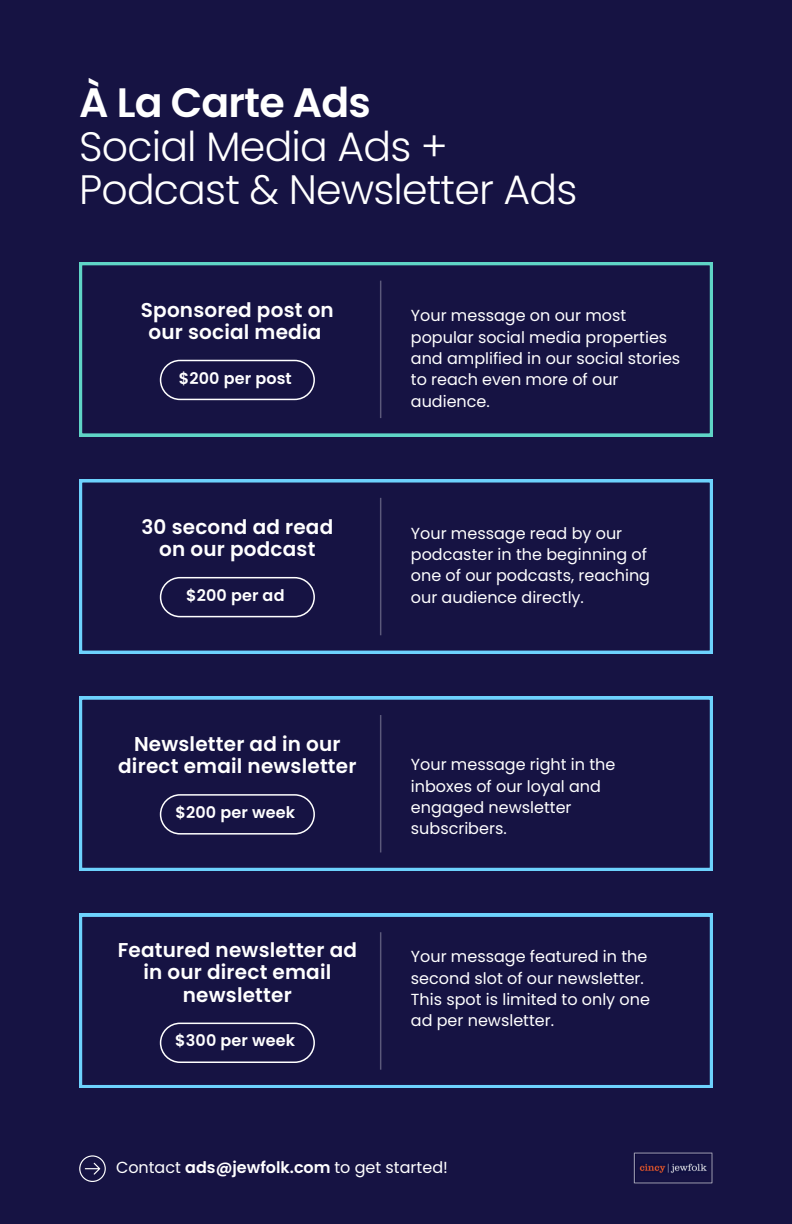
<style>
.page{position:relative;width:792px;height:1224px;background:#161343}
.page>*{position:absolute;margin:0;border:0;box-sizing:border-box;transform-origin:0 0}
.t1{font:300 41px/43.6px "Poppins";letter-spacing:-.02em;color:#fff}
.t2{font:600 20px/22.4px "Poppins";letter-spacing:.01em;color:#fff;text-align:center}
.t3{font:16px/21.4px "Poppins";color:#fff}
.t4{font:600 16px "Poppins";letter-spacing:.01em;color:#fff}
.s1{font-weight:600}
</style>
<div class="page">
<svg style="left:79px;top:697px;width:633px;height:174px"></svg>
<svg style="left:160px;top:794px;width:154px;height:41px"></svg>
<hr style="left:380px;top:715px;width:1px;height:137px;background:#fff">
<svg style="left:79px;top:480px;width:633px;height:174px"></svg>
<svg style="left:160px;top:577px;width:154px;height:40px"></svg>
<hr style="left:380px;top:498px;width:1px;height:137px;background:#fff">
<svg style="left:79px;top:262px;width:633px;height:174px"></svg>
<hr style="left:380px;top:281px;width:1px;height:137px;background:#fff">
<svg style="left:160px;top:360px;width:154px;height:40px"></svg>
<svg style="left:79px;top:914px;width:633px;height:174px"></svg>
<svg style="left:160px;top:1023px;width:154px;height:40px"></svg>
<hr style="left:380px;top:932px;width:1px;height:138px;background:#fff">
<svg style="left:79px;top:1155px;width:27px;height:27px"></svg>
<img style="left:634px;top:1153px;width:79px;height:31px">
<h1 class="t1" style="left:79px;top:81px;width:500px"><span class="s1">À La Carte Ads<br></span>Social Media Ads +<br>Podcast &amp; Newsletter Ads</h1>
<h2 class="t2" style="left:141px;top:298px;width:194px">Sponsored post on our social media</h2>
<p class="t4" style="left:179px;top:367px;width:115px">$200 per post</p>
<p class="t3" style="left:411px;top:305px;width:271px">Your message on our most popular social media properties and amplified in our social stories to reach even more of our audience.</p>
<h2 class="t2" style="left:141px;top:516px;width:193px">30 second ad read on our podcast</h2>
<h3 class="t3" style="left:411px;top:522px;width:241px">Your message read by our podcaster in the beginning of one of our podcasts, reaching our audience directly.</h3>
<p class="t4" style="left:186px;top:584px;width:100px">$200 per ad</p>
<h3 class="t2" style="left:118px;top:733px;width:240px">Newsletter ad in our direct email newsletter</h3>
<h2 class="t4" style="left:175px;top:801px;width:121px">$200 per week</h2>
<p class="t3" style="left:411px;top:754px;width:206px">Your message right in the inboxes of our loyal and engaged newsletter subscribers.</p>
<p class="t2" style="left:118px;top:939px;width:241px">Featured newsletter ad in our direct email newsletter</p>
<p class="t3" style="left:411px;top:946px;width:241px">Your message featured in the second slot of our newsletter.<br>This spot is limited to only one ad per newsletter.</p>
<h3 class="t4" style="left:175px;top:1030px;width:122px">$300 per week</h3>
<h2 class="t3" style="left:116px;top:1156px;width:333px">Contact <span class="s1">ads@jewfolk.com</span> to get started!</h2>
</div>
